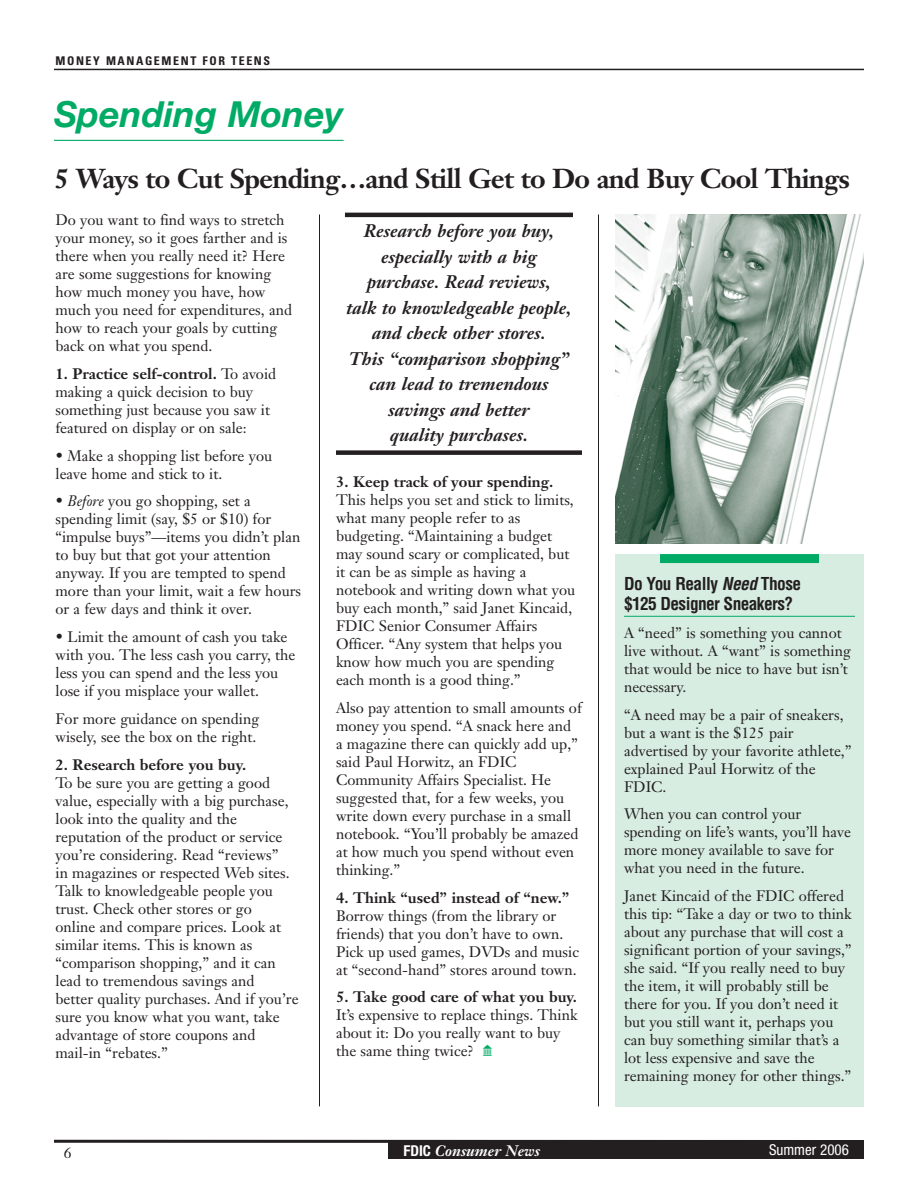
<style>
.page{position:relative;width:918px;height:1188px;background:#fff}
.page>*{position:absolute;margin:0;border:0;box-sizing:border-box;transform-origin:0 0}
.t1{font:italic 700 36px "Helvetica Neue";color:#00ab66}
.t2{font:700 27px "Janson Text";letter-spacing:-.03em;color:#231f20}
.t3{font:italic 700 18px/25.5px "Janson Text";color:#231f20;text-align:center}
.t4{font:700 condensed 17.4px/19.5px "Helvetica";letter-spacing:-.035em;color:#231f20}
.t5{font:15px/18px "Janson Text";color:#231f20}
.t6{font:700 15px "Janson Text";color:#231f20}
.t7{font:italic 700 15px "Janson Text";color:#fff}
.t8{font:condensed 15px "Helvetica Neue";color:#fff}
.t9{font:700 condensed 12px "Univers";letter-spacing:.135em;color:#231f20}
.s1{font-weight:700}
.s2{font-style:italic}
.s3{font-family:"Helvetica Neue";font-style:normal;font-stretch:condensed}
</style>
<div class="page">
<hr style="left:54px;top:69px;width:810px;height:1px;background:#231f20">
<hr style="left:54px;top:1140px;width:810px;height:3px;background:#231f20">
<div style="left:388px;top:1141px;width:476px;height:18px;background:#231f20"></div>
<hr style="left:319px;top:215px;width:1px;height:891px;background:#231f20">
<hr style="left:598px;top:215px;width:1px;height:891px;background:#231f20">
<hr style="left:54px;top:140px;width:290px;height:1px;background:#00ab66">
<div style="left:615px;top:554px;width:249px;height:552px;background:#d8ede1"></div>
<div style="left:660px;top:554px;width:159px;height:9px;background:#00ab66"></div>
<hr style="left:624px;top:616px;width:231px;height:1px;background:#00ab66">
<img style="left:615px;top:214px;width:249px;height:329px">
<hr style="left:345px;top:213px;width:228px;height:4px;background:#231f20">
<div style="left:336px;top:450px;width:246px;height:5px;background:#231f20"></div>
<p class="t9" style="left:56px;top:56px;width:216px">MONEY MANAGEMENT FOR TEENS</p>
<h1 class="t1" style="left:54px;top:101px;width:291px">Spending Money</h1>
<h2 class="t2" style="left:54px;top:168px;width:797px">5 Ways to Cut Spending…and Still Get to Do and Buy Cool Things</h2>
<p class="t5" style="left:56px;top:213px;width:238px">Do you want to find ways to stretch your money, so it goes farther and is there when you really need it? Here are some suggestions for knowing how much money you have, how much you need for expenditures, and how to reach your goals by cutting back on what you spend.</p>
<p class="t5" style="left:56px;top:366px;width:222px"><span class="s1">1. Practice self-control.</span> To avoid making a quick decision to buy something just because you saw it featured on display or on sale:</p>
<p class="t5" style="left:56px;top:448px;width:218px">• Make a shopping list before you leave home and stick to it.</p>
<p class="t5" style="left:55px;top:494px;width:247px">• <span class="s2">Before</span> you go shopping, set a spending limit (say, $5 or $10) for “impulse buys”—items you didn’t plan to buy but that got your attention anyway. If you are tempted to spend more than your limit, wait a few hours or a few days and think it over.</p>
<p class="t5" style="left:55px;top:629px;width:241px">• Limit the amount of cash you take with you. The less cash you carry, the less you can spend and the less you lose if you misplace your wallet.</p>
<p class="t5" style="left:55px;top:711px;width:205px">For more guidance on spending wisely, see the box on the right.</p>
<p class="t6" style="left:55px;top:758px;width:192px">2. Research before you buy.</p>
<p class="t5" style="left:55px;top:775px;width:245px">To be sure you are getting a good value, especially with a big purchase, look into the quality and the reputation of the product or service you’re considering. Read “reviews”<br>in magazines or respected Web sites.<br>Talk to knowledgeable people you trust. Check other stores or go<br>online and compare prices. Look at similar items. This is known as “comparison shopping,” and it can lead to tremendous savings and<br>better quality purchases. And if you’re sure you know what you want, take advantage of store coupons and mail-in “rebates.”</p>
<p class="t5" style="left:64px;top:1145px;width:9px">6</p>
<p class="t3" style="left:346px;top:220px;width:227px">Research before you buy, especially with a big purchase. Read reviews,<br>talk to knowledgeable people, and check other stores.<br>This “comparison shopping” can lead to tremendous savings and better<br>quality purchases.</p>
<p class="t6" style="left:336px;top:476px;width:219px">3. Keep track of your spending.</p>
<p class="t5" style="left:336px;top:492px;width:241px">This helps you set and stick to limits, what many people refer to as budgeting. “Maintaining a budget may sound scary or complicated, but it can be as simple as having a notebook and writing down what you buy each month,” said Janet Kincaid,<br>FDIC Senior Consumer Affairs<br>Officer. “Any system that helps you know how much you are spending each month is a good thing.”</p>
<p class="t5" style="left:336px;top:700px;width:247px">Also pay attention to small amounts of money you spend. “A snack here and<br>a magazine there can quickly add up,” said Paul Horwitz, an FDIC<br>Community Affairs Specialist. He suggested that, for a few weeks, you write down every purchase in a small notebook. “You’ll probably be amazed at how much you spend without even thinking.”</p>
<p class="t6" style="left:336px;top:891px;width:235px">4. Think “used” instead of “new.”</p>
<p class="t5" style="left:336px;top:908px;width:244px">Borrow things (from the library or friends) that you don’t have to own.<br>Pick up used games, DVDs and music at “second-hand” stores around town.</p>
<p class="t6" style="left:336px;top:991px;width:243px">5. Take good care of what you buy.</p>
<p class="t5" style="left:336px;top:1008px;width:243px">It’s expensive to replace things. Think about it: Do you really want to buy the same thing twice?</p>
<p class="t4" style="left:624px;top:575px;width:179px">Do You Really <span class="s2">Need</span> Those $125 Designer Sneakers?</p>
<p class="t5" style="left:624px;top:625px;width:228px">A “need” is something you cannot live without. A “want” is something that would be nice to have but isn’t necessary.</p>
<p class="t5" style="left:624px;top:707px;width:229px">“A need may be a pair of sneakers, but a want is the $125 pair advertised by your favorite athlete,” explained Paul Horwitz of the<br>FDIC.</p>
<p class="t5" style="left:624px;top:807px;width:229px">When you can control your spending on life’s wants, you’ll have more money available to save for what you need in the future.</p>
<p class="t5" style="left:624px;top:888px;width:229px">Janet Kincaid of the FDIC offered this tip: “Take a day or two to think about any purchase that will cost a significant portion of your savings,” she said. “If you really need to buy the item, it will probably still be there for you. If you don’t need it but you still want it, perhaps you can buy something similar that’s a lot less expensive and save the remaining money for other things.”</p>
<p class="t7" style="left:404px;top:1145px;width:138px"><span class="s3">FDIC</span> Consumer News</p>
<p class="t8" style="left:769px;top:1144px;width:81px">Summer 2006</p>
</div>
